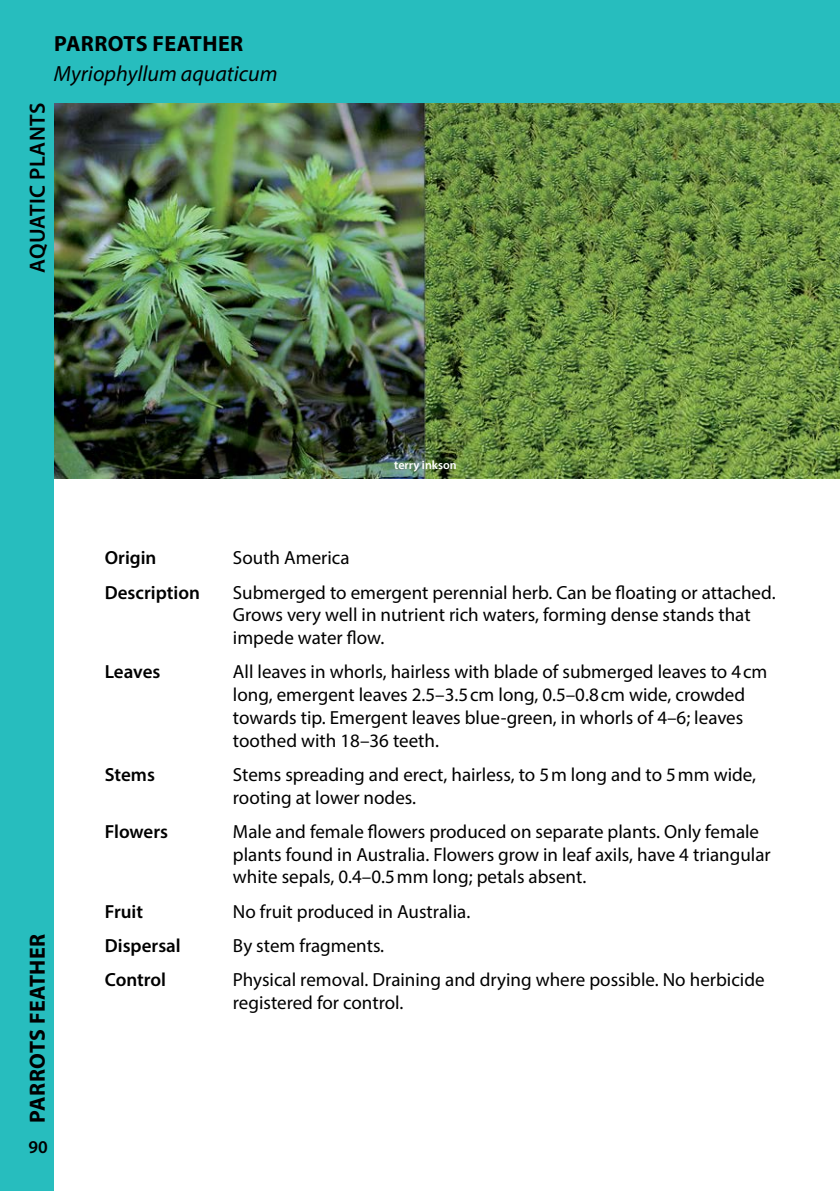
<style>
.page{position:relative;width:840px;height:1191px;background:#fff}
.page>*{position:absolute;margin:0;border:0;box-sizing:border-box;transform-origin:0 0}
.t1{font:700 22px "Myriad Pro";letter-spacing:.02em;color:#000}
.t2{font:italic 22px "Myriad Pro";color:#000}
.t3{font:600 22px "Myriad Pro";letter-spacing:.02em;color:#000}
.t4{font:19px/22.8px "Myriad Pro";color:#000}
.t5{font:600 19px "Myriad Pro";color:#000}
.t6{font:600 18px "Myriad Pro";color:#000}
.t7{font:600 12px "Myriad Pro";color:#fff}
</style>
<div class="page">
<img style="left:54px;top:102px;width:785px;height:376px">
<div style="left:0;top:0;width:54px;height:1191px;background:#27bdbe"></div>
<div style="left:0;top:0;width:839px;height:102px;background:#27bdbe"></div>
<p class="t1" style="left:54px;top:29px;width:190px">PARROTS F EATHER</p>
<p class="t2" style="left:54px;top:60px;width:225px">Myriophyllum aquaticum</p>
<p class="t3" style="left:23px;top:273px;width:172px;rotate:-90deg">aquatic plants</p>
<p class="t1" style="left:23px;top:1122px;width:190px;rotate:-90deg">PARROTS F EATHER</p>
<p class="t6" style="left:28px;top:1136px;width:21px">90</p>
<p class="t7" style="left:394px;top:457px;width:64px">terry inkson</p>
<p class="t5" style="left:105px;top:546px;width:53px">Origin</p>
<p class="t4" style="left:233px;top:546px;width:118px">South America</p>
<p class="t5" style="left:105px;top:580px;width:97px">Description</p>
<p class="t4" style="left:233px;top:580px;width:544px">Submerged to emergent perennial herb. Can be floating or attached.<br>Grows very well in nutrient rich waters, forming dense stands that impede water flow.</p>
<p class="t5" style="left:105px;top:660px;width:57px">Leaves</p>
<p class="t4" style="left:233px;top:660px;width:535px">All leaves in whorls, hairless with blade of submerged leaves to 4cm long, emergent leaves 2.5–3.5cm long, 0.5–0.8cm wide, crowded towards tip. Emergent leaves blue-green, in whorls of 4–6; leaves toothed with 18–36 teeth.</p>
<p class="t5" style="left:105px;top:762px;width:52px">Stems</p>
<p class="t4" style="left:233px;top:763px;width:524px">Stems spreading and erect, hairless, to 5m long and to 5mm wide, rooting at lower nodes.</p>
<p class="t5" style="left:105px;top:819px;width:65px">Flowers</p>
<p class="t4" style="left:233px;top:819px;width:539px">Male and female flowers produced on separate plants. Only female plants found in Australia. Flowers grow in leaf axils, have 4 triangular white sepals, 0.4–0.5mm long; petals absent.</p>
<p class="t5" style="left:105px;top:899px;width:40px">Fruit</p>
<p class="t4" style="left:233px;top:899px;width:239px">No fruit produced in Australia.</p>
<p class="t5" style="left:105px;top:933px;width:77px">Dispersal</p>
<p class="t4" style="left:233px;top:933px;width:153px">By stem fragments.</p>
<p class="t5" style="left:105px;top:967px;width:63px">Control</p>
<p class="t4" style="left:233px;top:968px;width:533px">Physical removal. Draining and drying where possible. No herbicide registered for control.</p>
</div>
